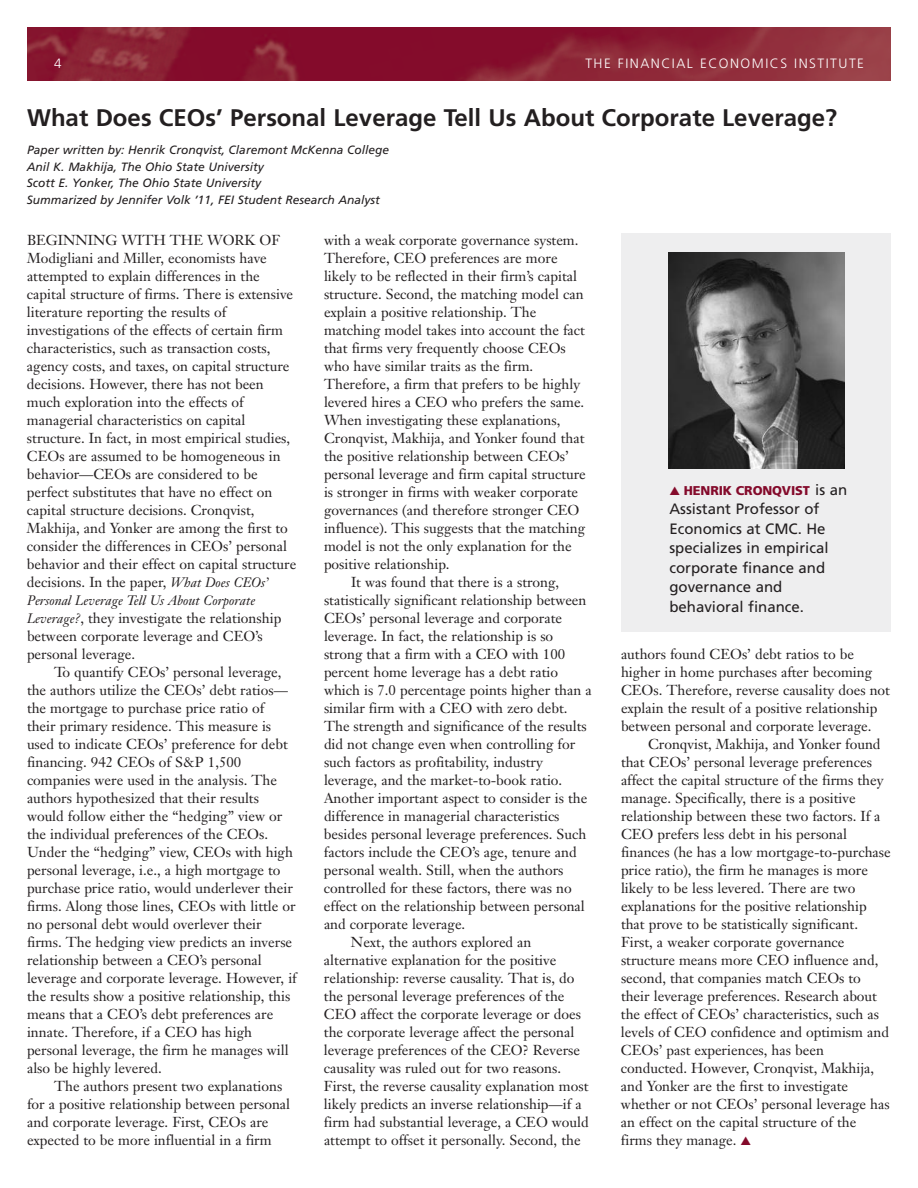
<style>
.page{position:relative;width:918px;height:1188px;background:#fff}
.page>*{position:absolute;margin:0;border:0;box-sizing:border-box;transform-origin:0 0}
.t1{font:700 24px "Frutiger";color:#231f20}
.t2{font:15px/19.5px "Frutiger";color:#231f20}
.t3{font:14.25px/18px "Janson Text";color:#231f20}
.t4{font:italic 13.5px "Janson Text";color:#231f20}
.t5{font:300 13.5px "Frutiger";letter-spacing:.11em;color:#fff}
.t6{font:900 12.75px "Frutiger";letter-spacing:-.01em;color:#840a2b}
.t7{font:italic 12px/16.5px "Frutiger";color:#231f20}
.s1{font-style:italic;font-size:13.5px}
.s2{font-weight:400;font-size:15px;color:#231f20}
.s3{color:#840a2b}
</style>
<div class="page">
<img style="left:27px;top:27px;width:864px;height:54px">
<div style="left:621px;top:233px;width:270px;height:399px;background:#eeeeef"></div>
<img style="left:668px;top:252px;width:176px;height:216px">
<p class="t5" style="left:54px;top:58px;width:9px">4</p>
<p class="t5" style="left:585px;top:58px;width:280px">THE FINANCIAL ECONOMICS INSTITUTE</p>
<h1 class="t1" style="left:27px;top:108px;width:812px">What Does CEOs’ Personal Leverage Tell Us About Corporate Leverage?</h1>
<p class="t7" style="left:27px;top:143px;width:364px">Paper written by: Henrik Cronqvist, Claremont McKenna College Anil K. Makhija, The Ohio State University<br>Scott E. Yonker, The Ohio State University<br>Summarized by Jennifer Volk ’11, FEI Student Research Analyst</p>
<p class="t3" style="left:27px;top:232px;width:271px">BEGINNING WITH THE WORK OF Modigliani and Miller, economists have attempted to explain differences in the capital structure of firms. There is extensive literature reporting the results of investigations of the effects of certain firm characteristics, such as transaction costs, agency costs, and taxes, on capital structure decisions. However, there has not been much exploration into the effects of managerial characteristics on capital structure. In fact, in most empirical studies, CEOs are assumed to be homogeneous in behavior—CEOs are considered to be perfect substitutes that have no effect on capital structure decisions. Cronqvist, Makhija, and Yonker are among the first to consider the differences in CEOs’ personal behavior and their effect on capital structure decisions. In the paper, <span class="s1">What Does CEOs’</span></p>
<p class="t4" style="left:27px;top:595px;width:230px">Personal Leverage Tell Us About Corporate</p>
<p class="t3" style="left:27px;top:610px;width:256px"><span class="s1">Leverage?</span>, they investigate the relationship between corporate leverage and CEO’s personal leverage.</p>
<p class="t3" style="left:27px;top:664px;width:271px;text-indent:27px">To quantify CEOs’ personal leverage, the authors utilize the CEOs’ debt ratios— the mortgage to purchase price ratio of<br>their primary residence. This measure is used to indicate CEOs’ preference for debt financing. 942 CEOs of S&amp;P 1,500 companies were used in the analysis. The authors hypothesized that their results would follow either the “hedging” view or the individual preferences of the CEOs.<br>Under the “hedging” view, CEOs with high personal leverage, i.e., a high mortgage to purchase price ratio, would underlever their firms. Along those lines, CEOs with little or no personal debt would overlever their firms. The hedging view predicts an inverse relationship between a CEO’s personal leverage and corporate leverage. However, if the results show a positive relationship, this means that a CEO’s debt preferences are innate. Therefore, if a CEO has high personal leverage, the firm he manages will also be highly levered.</p>
<p class="t3" style="left:27px;top:1078px;width:265px;text-indent:27px">The authors present two explanations for a positive relationship between personal and corporate leverage. First, CEOs are expected to be more influential in a firm</p>
<p class="t3" style="left:324px;top:232px;width:256px">with a weak corporate governance system.</p>
<p class="t3" style="left:324px;top:250px;width:235px">Therefore, CEO preferences are more</p>
<p class="t3" style="left:324px;top:268px;width:255px">likely to be reflected in their firm’s capital</p>
<p class="t3" style="left:324px;top:286px;width:261px">structure. Second, the matching model can</p>
<p class="t3" style="left:324px;top:304px;width:214px">explain a positive relationship. The</p>
<p class="t3" style="left:324px;top:322px;width:262px">matching model takes into account the fact</p>
<p class="t3" style="left:324px;top:340px;width:243px">that firms very frequently choose CEOs</p>
<p class="t3" style="left:324px;top:358px;width:211px">who have similar traits as the firm.</p>
<p class="t3" style="left:324px;top:376px;width:258px">Therefore, a firm that prefers to be highly</p>
<p class="t3" style="left:324px;top:394px;width:262px">levered hires a CEO who prefers the same.</p>
<p class="t3" style="left:324px;top:412px;width:238px">When investigating these explanations,</p>
<p class="t3" style="left:324px;top:430px;width:262px">Cronqvist, Makhija, and Yonker found that</p>
<p class="t3" style="left:324px;top:448px;width:246px">the positive relationship between CEOs’</p>
<p class="t3" style="left:324px;top:466px;width:263px">personal leverage and firm capital structure</p>
<p class="t3" style="left:324px;top:484px;width:256px">is stronger in firms with weaker corporate</p>
<p class="t3" style="left:324px;top:502px;width:257px">governances (and therefore stronger CEO</p>
<p class="t3" style="left:324px;top:520px;width:263px">influence). This suggests that the matching</p>
<p class="t3" style="left:324px;top:538px;width:249px">model is not the only explanation for the</p>
<p class="t3" style="left:324px;top:556px;width:127px">positive relationship.</p>
<p class="t3" style="left:351px;top:574px;width:210px">It was found that there is a strong,</p>
<p class="t3" style="left:324px;top:592px;width:264px">statistically significant relationship between</p>
<p class="t3" style="left:324px;top:610px;width:240px">CEOs’ personal leverage and corporate</p>
<p class="t3" style="left:324px;top:628px;width:231px">leverage. In fact, the relationship is so</p>
<p class="t3" style="left:324px;top:646px;width:243px">strong that a firm with a CEO with 100</p>
<p class="t3" style="left:324px;top:664px;width:236px">percent home leverage has a debt ratio</p>
<p class="t3" style="left:324px;top:682px;width:269px">which is 7.0 percentage points higher than a</p>
<p class="t3" style="left:324px;top:700px;width:245px">similar firm with a CEO with zero debt.</p>
<p class="t3" style="left:324px;top:718px;width:264px">The strength and significance of the results</p>
<p class="t3" style="left:324px;top:736px;width:253px">did not change even when controlling for</p>
<p class="t3" style="left:324px;top:754px;width:220px">such factors as profitability, industry</p>
<p class="t3" style="left:324px;top:772px;width:240px">leverage, and the market-to-book ratio.</p>
<p class="t3" style="left:324px;top:790px;width:265px">Another important aspect to consider is the</p>
<p class="t3" style="left:324px;top:808px;width:237px">difference in managerial characteristics</p>
<p class="t3" style="left:324px;top:826px;width:264px">besides personal leverage preferences. Such</p>
<p class="t3" style="left:324px;top:844px;width:254px">factors include the CEO’s age, tenure and</p>
<p class="t3" style="left:324px;top:862px;width:241px">personal wealth. Still, when the authors</p>
<p class="t3" style="left:324px;top:880px;width:249px">controlled for these factors, there was no</p>
<p class="t3" style="left:324px;top:898px;width:262px">effect on the relationship between personal</p>
<p class="t3" style="left:324px;top:916px;width:143px">and corporate leverage.</p>
<p class="t3" style="left:351px;top:934px;width:182px">Next, the authors explored an</p>
<p class="t3" style="left:324px;top:952px;width:234px">alternative explanation for the positive</p>
<p class="t3" style="left:324px;top:970px;width:252px">relationship: reverse causality. That is, do</p>
<p class="t3" style="left:324px;top:988px;width:242px">the personal leverage preferences of the</p>
<p class="t3" style="left:324px;top:1006px;width:258px">CEO affect the corporate leverage or does</p>
<p class="t3" style="left:324px;top:1024px;width:252px">the corporate leverage affect the personal</p>
<p class="t3" style="left:324px;top:1042px;width:258px">leverage preferences of the CEO? Reverse</p>
<p class="t3" style="left:324px;top:1060px;width:239px">causality was ruled out for two reasons.</p>
<p class="t3" style="left:324px;top:1078px;width:266px">First, the reverse causality explanation most</p>
<p class="t3" style="left:324px;top:1096px;width:259px">likely predicts an inverse relationship—if a</p>
<p class="t3" style="left:324px;top:1114px;width:266px">firm had substantial leverage, a CEO would</p>
<p class="t3" style="left:324px;top:1132px;width:258px">attempt to offset it personally. Second, the</p>
<p class="t6" style="left:669px;top:485px;width:179px">▲ HENRIK CRONQVIST <span class="s2">is an</span></p>
<p class="t2" style="left:669px;top:501px;width:161px">Assistant Professor of<br>Economics at CMC. He specializes in empirical corporate finance and governance and behavioral finance.</p>
<p class="t3" style="left:621px;top:646px;width:271px">authors found CEOs’ debt ratios to be higher in home purchases after becoming CEOs. Therefore, reverse causality does not explain the result of a positive relationship between personal and corporate leverage.</p>
<p class="t3" style="left:621px;top:736px;width:271px;text-indent:27px">Cronqvist, Makhija, and Yonker found that CEOs’ personal leverage preferences affect the capital structure of the firms they manage. Specifically, there is a positive relationship between these two factors. If a CEO prefers less debt in his personal finances (he has a low mortgage-to-purchase price ratio), the firm he manages is more likely to be less levered. There are two explanations for the positive relationship that prove to be statistically significant.<br>First, a weaker corporate governance structure means more CEO influence and, second, that companies match CEOs to their leverage preferences. Research about the effect of CEOs’ characteristics, such as levels of CEO confidence and optimism and CEOs’ past experiences, has been conducted. However, Cronqvist, Makhija, and Yonker are the first to investigate whether or not CEOs’ personal leverage has an effect on the capital structure of the firms they manage. <span class="s3">▲</span></p>
</div>
